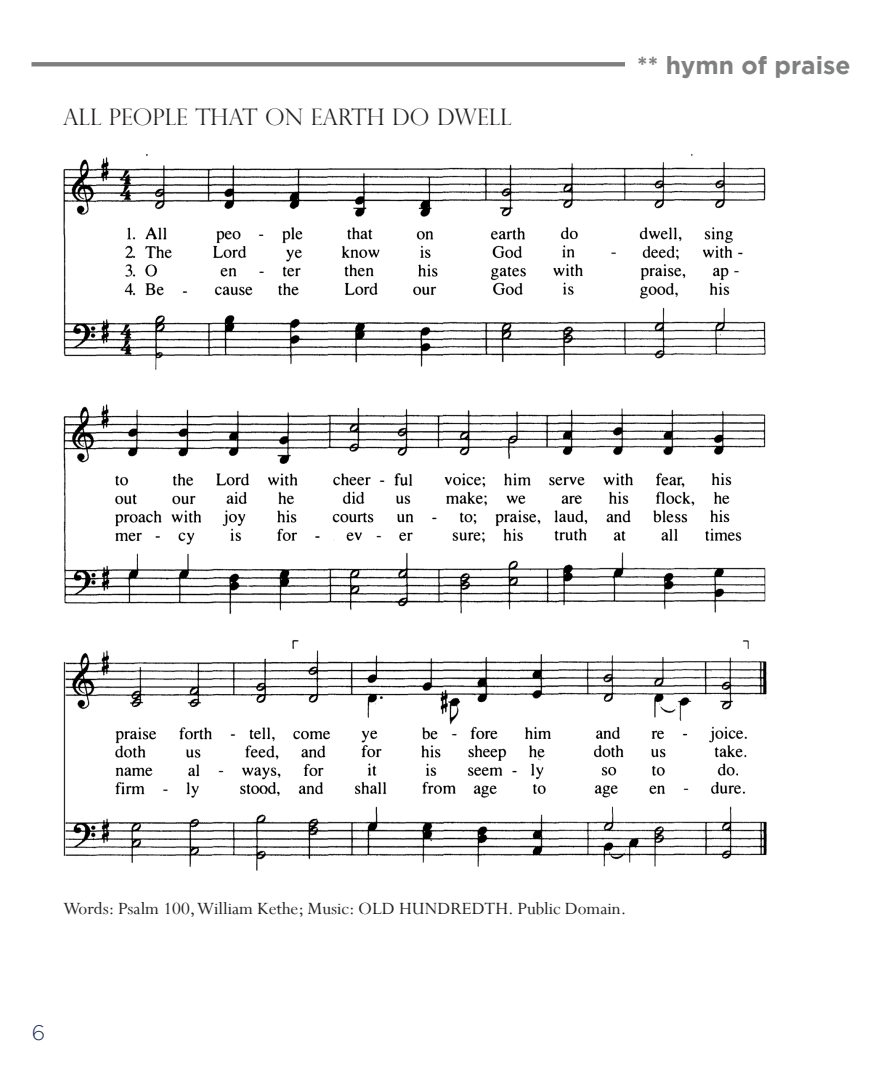
<style>
.page{position:relative;width:882px;height:1071px;background:#fff}
.page>*{position:absolute;margin:0;border:0;box-sizing:border-box;transform-origin:0 0}
.t1{font:700 24.5px "Gotham";color:#7f8080}
.t2{font:300 22.75px "Perpetua Titling";color:#231f20}
.t3{font:300 21px "Gotham";color:#1e345d}
.t4{font:19.25px "Perpetua";color:#231f20}
</style>
<div class="page">
<hr style="left:32px;top:62px;width:779px;height:4px;background:#7f7f7f">
<div style="left:625px;top:47px;width:225px;height:37px;background:#fff"></div>
<img style="left:63px;top:155px;width:704px;height:716px">
<p class="t2" style="left:63px;top:103px;width:450px">ALL PEOPLE THAT ON EARTH DO DWELL</p>
<p class="t1" style="left:637px;top:52px;width:215px">** hymn of praise</p>
<p class="t4" style="left:63px;top:896px;width:565px">Words: Psalm 100, William Kethe; Music: OLD HUNDREDTH. Public Domain.</p>
<p class="t3" style="left:32px;top:1021px;width:15px">6</p>
</div>
